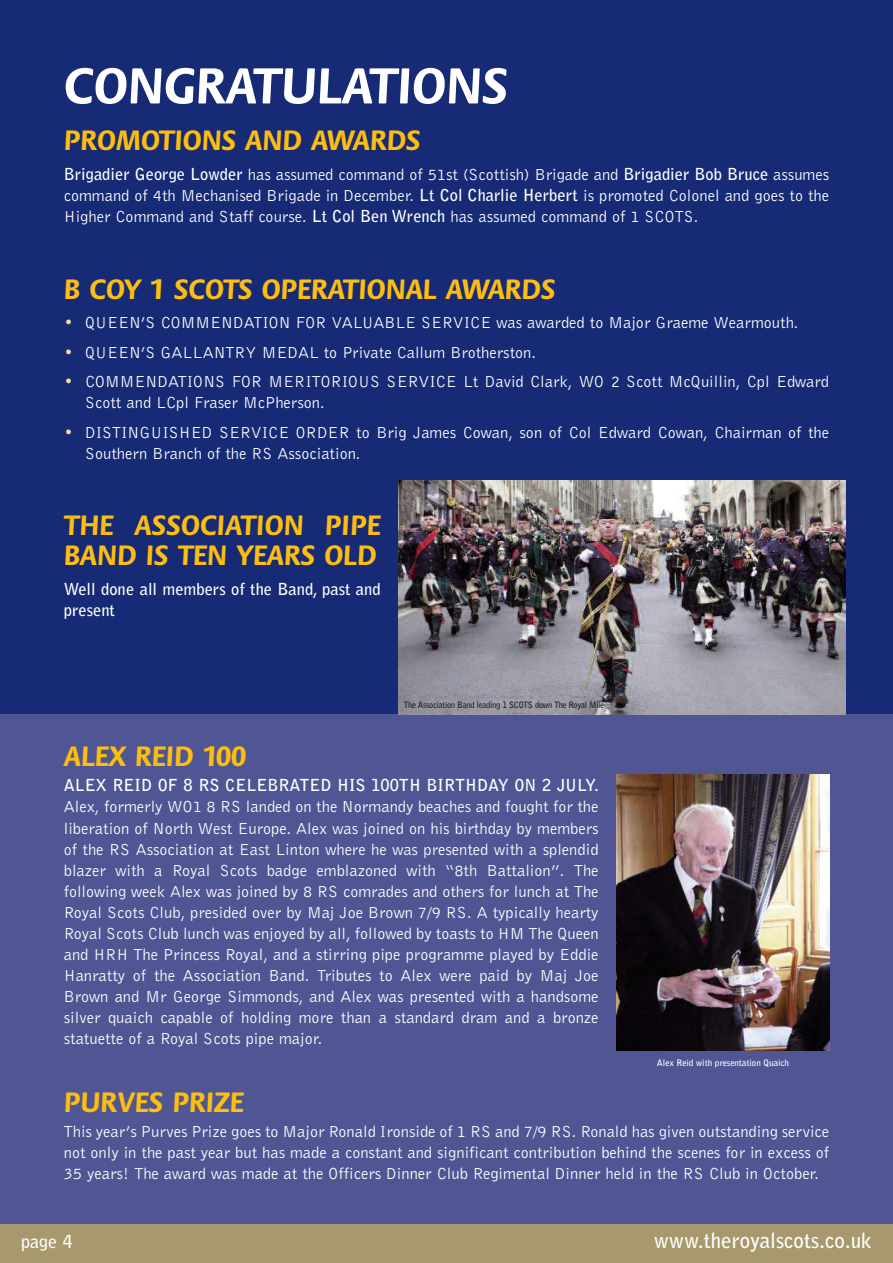
<style>
.page{position:relative;width:893px;height:1263px;background:#162a75}
.page>*{position:absolute;margin:0;border:0;box-sizing:border-box;transform-origin:0 0}
.t1{font:700 54px "Flora";color:#fff}
.t2{font:700 30px/30px "Flora";color:#febe10}
.t3{font:700 21px "Bell Gothic";color:#fff}
.t4{font:700 18px "Bell Gothic";color:#fff}
.t5{font:16.5px/21px "Bell Gothic BT";color:#fff;text-align:justify}
.t6{font:700 16.5px/21px "Bell Gothic";color:#fff}
.t7{font:700 9px "Bell Gothic BT";color:#fff}
.t8{font:700 8.7px "Bell Gothic BT";letter-spacing:-.03em;color:#231f20;scale:.95 1}
.s1{font-family:"Bell Gothic";font-weight:700}
.s2{color:#ffdc90}
</style>
<div class="page">
<div style="left:0;top:714px;width:893px;height:549px;background:#4f5693"></div>
<img style="left:617px;top:774px;width:212px;height:276px">
<div style="left:0;top:1225px;width:893px;height:38px;background:#a7986d"></div>
<img style="left:399px;top:480px;width:446px;height:234px">
<h1 class="t1" style="left:64px;top:64px;width:446px">CONGRATULATIONS</h1>
<h2 class="t2" style="left:64px;top:128px;width:358px">PROMOTIONS AND AWARDS</h2>
<p class="t5" style="left:64px;top:166px;width:767px"><span class="s1">Brigadier George Lowder</span> has assumed command of 51st (Scottish) Brigade and <span class="s1">Brigadier Bob Bruce</span> assumes command of 4th Mechanised Brigade in December. <span class="s1">Lt Col Charlie Herbert</span> is promoted Colonel and goes to the Higher Command and Staff course. <span class="s1">Lt Col Ben Wrench</span> has assumed command of 1 SCOTS.</p>
<h2 class="t2" style="left:64px;top:276px;width:493px">B COY 1 SCOTS OPERATIONAL AWARDS</h2>
<p class="t5" style="left:64px;top:314px;width:736px"><span class="s2">•</span> QUEEN’S COMMENDATION FOR VALUABLE SERVICE was awarded to Major Graeme Wearmouth.</p>
<p class="t5" style="left:64px;top:343px;width:474px"><span class="s2">•</span> QUEEN’S GALLANTRY MEDAL to Private Callum Brotherston.</p>
<p class="t5" style="left:85px;top:373px;width:746px;text-indent:-21px"><span class="s2">•</span> COMMENDATIONS FOR MERITORIOUS SERVICE Lt David Clark, WO 2 Scott McQuillin, Cpl Edward<br>Scott and LCpl Fraser McPherson.</p>
<p class="t5" style="left:85px;top:423px;width:746px;text-indent:-21px"><span class="s2">•</span> DISTINGUISHED SERVICE ORDER to Brig James Cowan, son of Col Edward Cowan, Chairman of the<br>Southern Branch of the RS Association.</p>
<h2 class="t2" style="left:64px;top:512px;width:318px">THE ASSOCIATION PIPE<br>BAND IS TEN YEARS OLD</h2>
<p class="t6" style="left:64px;top:579px;width:318px">Well done all members of the Band, past and present</p>
<p class="t8" style="left:404px;top:701px;width:213px">The Association Band leading 1 SCOTS down The Royal Mile</p>
<h2 class="t2" style="left:64px;top:743px;width:184px">ALEX REID 100</h2>
<p class="t6" style="left:64px;top:776px;width:536px">ALEX REID OF 8 RS CELEBRATED HIS 100TH BIRTHDAY ON 2 JULY.</p>
<p class="t5" style="left:64px;top:798px;width:536px">Alex, formerly WO1 8 RS landed on the Normandy beaches and fought for the liberation of North West Europe. Alex was joined on his birthday by members of the RS Association at East Linton where he was presented with a splendid blazer with a Royal Scots badge emblazoned with “8th Battalion”. The following week Alex was joined by 8 RS comrades and others for lunch at The Royal Scots Club, presided over by Maj Joe Brown 7/9 RS. A typically hearty Royal Scots Club lunch was enjoyed by all, followed by toasts to HM The Queen and HRH The Princess Royal, and a stirring pipe programme played by Eddie Hanratty of the Association Band. Tributes to Alex were paid by Maj Joe Brown and Mr George Simmonds, and Alex was presented with a handsome silver quaich capable of holding more than a standard dram and a bronze statuette of a Royal Scots pipe major.</p>
<p class="t7" style="left:657px;top:1058px;width:134px">Alex Reid with presentation Quaich</p>
<h2 class="t2" style="left:64px;top:1089px;width:181px">PURVES PRIZE</h2>
<p class="t5" style="left:64px;top:1122px;width:767px">This year’s Purves Prize goes to Major Ronald Ironside of 1 RS and 7/9 RS. Ronald has given outstanding service not only in the past year but has made a constant and significant contribution behind the scenes for in excess of 35 years! The award was made at the Officers Dinner Club Regimental Dinner held in the RS Club in October.</p>
<p class="t4" style="left:21px;top:1234px;width:53px">page 4</p>
<p class="t3" style="left:654px;top:1232px;width:220px">www.theroyalscots.co.uk</p>
</div>
